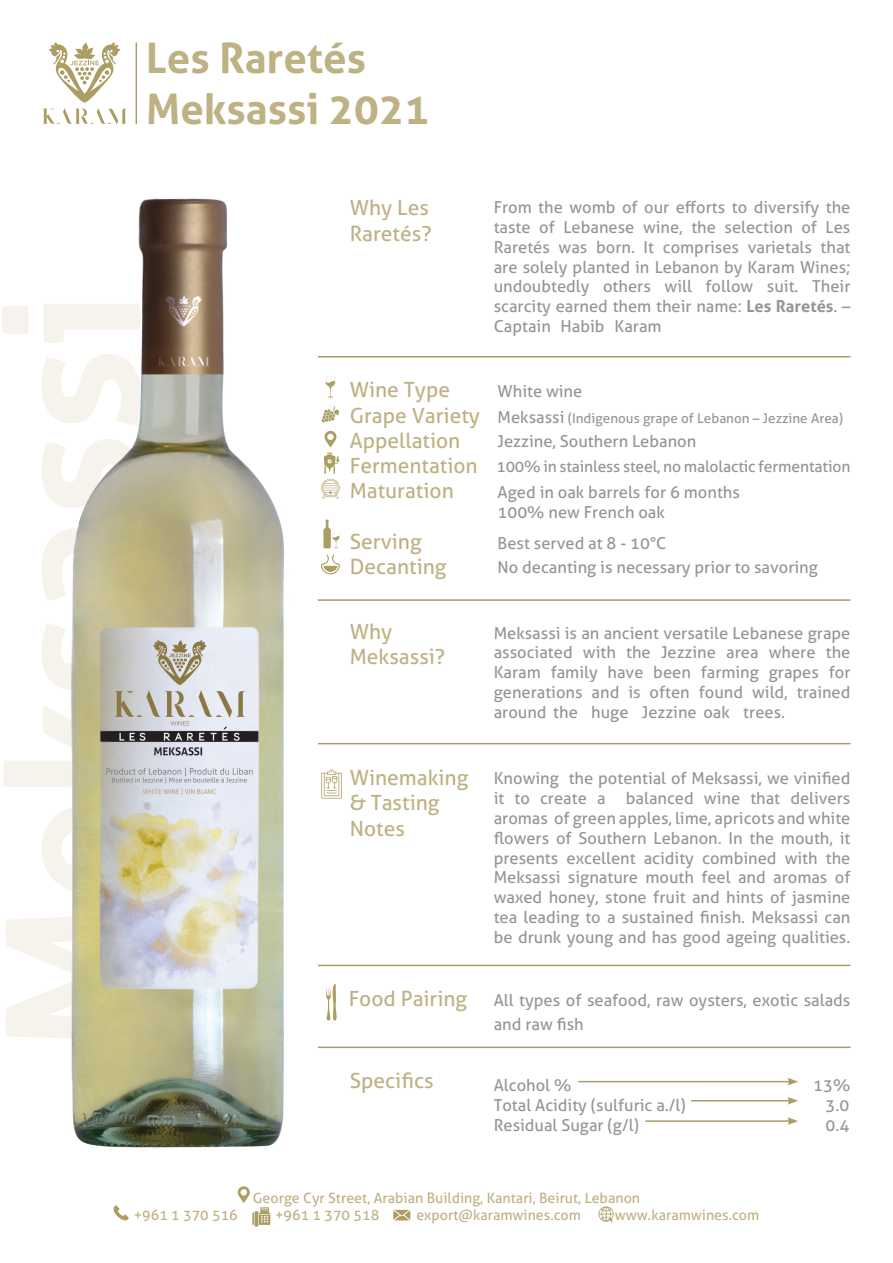
<style>
.page{position:relative;width:893px;height:1263px;background:#fff}
.page>*{position:absolute;margin:0;border:0;box-sizing:border-box;transform-origin:0 0}
.t1{font:700 42px/50.4px "Aller";color:#beb183}
.t2{font:21px/25.2px "Aller";color:#beb183}
.t3{font:16.5px/19.8px "Aller";color:#939598;text-align:justify}
.t4{font:15.75px "Aller";letter-spacing:-.01em;color:#939598}
.t5{font:14.25px "Aller";color:#beb183}
.t6{font:13.5px "Aller";color:#939598}
.s1{font-weight:700}
.s2{font-size:16.5px}
</style>
<div class="page">
<svg style="left:43px;top:43px;width:83px;height:81px"></svg>
<svg style="left:393px;top:1210px;width:17px;height:10px"></svg>
<svg style="left:113px;top:1205px;width:16px;height:16px"></svg>
<svg style="left:237px;top:1186px;width:33px;height:40px"></svg>
<svg style="left:598px;top:1206px;width:16px;height:16px"></svg>
<img style="left:71px;top:198px;width:214px;height:950px">
<hr style="left:136px;top:43px;width:1px;height:81px;background:#ac9d63">
<hr style="left:318px;top:356px;width:532px;height:1px;background:#ac9d63">
<hr style="left:318px;top:599px;width:532px;height:2px;background:#ac9d63">
<hr style="left:318px;top:743px;width:532px;height:1px;background:#ac9d63">
<hr style="left:318px;top:965px;width:532px;height:1px;background:#ac9d63">
<hr style="left:318px;top:1046px;width:533px;height:2px;background:#ac9d63">
<hr style="left:578px;top:1081px;width:212px;height:1px;background:#ac9d63">
<svg style="left:788px;top:1078px;width:10px;height:7px"></svg>
<hr style="left:691px;top:1100px;width:99px;height:1px;background:#ac9d63">
<svg style="left:788px;top:1097px;width:10px;height:7px"></svg>
<hr style="left:645px;top:1120px;width:145px;height:2px;background:#ac9d63">
<svg style="left:788px;top:1117px;width:10px;height:8px"></svg>
<svg style="left:321px;top:554px;width:19px;height:20px"></svg>
<svg style="left:322px;top:406px;width:17px;height:16px"></svg>
<svg style="left:323px;top:520px;width:17px;height:28px"></svg>
<svg style="left:321px;top:769px;width:21px;height:29px"></svg>
<svg style="left:325px;top:377px;width:10px;height:20px"></svg>
<svg style="left:321px;top:430px;width:19px;height:68px"></svg>
<svg style="left:326px;top:984px;width:11px;height:36px"></svg>
<h1 class="t1" style="left:146px;top:33px;width:285px">Les Raretés<br>Meksassi 2021</h1>
<p class="t2" style="left:350px;top:195px;width:83px">Why Les<br>Raretés?</p>
<p class="t3" style="left:494px;top:197px;width:358px">From the womb of our efforts to diversify the taste of Lebanese wine, the selection of Les Raretés was born. It comprises varietals that are solely planted in Lebanon by Karam Wines; undoubtedly others will follow suit. Their scarcity earned them their name: <span class="s1">Les Raretés</span>. – Captain Habib Karam</p>
<p class="t2" style="left:350px;top:377px;width:132px">Wine Type<br>Grape Variety<br>Appellation<br>Fermentation<br>Maturation</p>
<p class="t2" style="left:350px;top:528px;width:98px">Serving<br>Decanting</p>
<p class="t3" style="left:498px;top:381px;width:86px">White wine</p>
<p class="t6" style="left:498px;top:410px;width:347px"><span class="s2">Meksassi</span> (Indigenous grape of Lebanon – Jezzine Area)</p>
<p class="t3" style="left:498px;top:431px;width:200px">Jezzine, Southern Lebanon</p>
<p class="t4" style="left:496px;top:457px;width:356px">100% in stainless steel, no malolactic fermentation</p>
<p class="t3" style="left:498px;top:482px;width:244px">Aged in oak barrels for 6 months<br>100% new French oak</p>
<p class="t3" style="left:498px;top:531px;width:322px;line-height:24px">Best served at 8 - 10°C<br>No decanting is necessary prior to savoring</p>
<p class="t2" style="left:350px;top:619px;width:97px">Why<br>Meksassi?</p>
<p class="t3" style="left:494px;top:623px;width:358px">Meksassi is an ancient versatile Lebanese grape associated with the Jezzine area where the Karam family have been farming grapes for generations and is often found wild, trained around the huge Jezzine oak trees.</p>
<p class="t2" style="left:350px;top:765px;width:120px">Winemaking &amp; Tasting<br>Notes</p>
<p class="t2" style="left:349px;top:985px;width:120px">Food Pairing</p>
<p class="t2" style="left:350px;top:1067px;width:85px">Specifics</p>
<p class="t3" style="left:494px;top:768px;width:358px">Knowing the potential of Meksassi, we vinified it to create a balanced wine that delivers aromas of green apples, lime, apricots and white flowers of Southern Lebanon. In the mouth, it presents excellent acidity combined with the Meksassi signature mouth feel and aromas of waxed honey, stone fruit and hints of jasmine tea leading to a sustained finish. Meksassi can be drunk young and has good ageing qualities.</p>
<p class="t3" style="left:494px;top:988px;width:358px;line-height:24px">All types of seafood, raw oysters, exotic salads and raw fish</p>
<p class="t3" style="left:494px;top:1075px;width:79px">Alcohol %</p>
<p class="t3" style="left:813px;top:1075px;width:39px">13%</p>
<p class="t3" style="left:494px;top:1095px;width:194px">Total Acidity (sulfuric a./l)</p>
<p class="t3" style="left:825px;top:1095px;width:25px">3.0</p>
<p class="t3" style="left:494px;top:1115px;width:147px">Residual Sugar (g/l)</p>
<p class="t3" style="left:825px;top:1115px;width:25px">0.4</p>
<p class="t5" style="left:253px;top:1189px;width:389px">George Cyr Street, Arabian Building, Kantari, Beirut, Lebanon</p>
<p class="t5" style="left:134px;top:1206px;width:106px">+961 1 370 516</p>
<p class="t5" style="left:275px;top:1206px;width:106px">+961 1 370 518</p>
<p class="t5" style="left:416px;top:1206px;width:166px">export@karamwines.com</p>
<p class="t5" style="left:615px;top:1206px;width:146px">www.karamwines.com</p>
</div>
